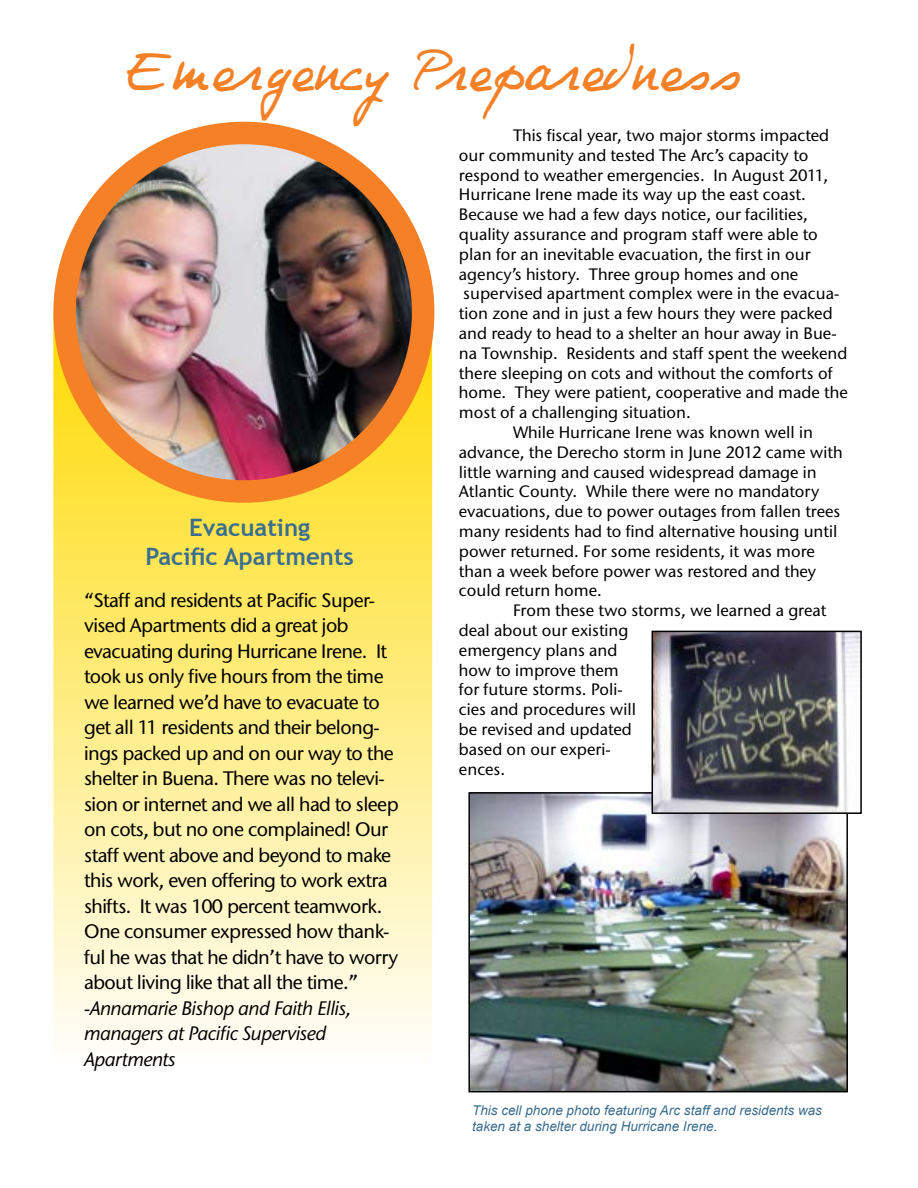
<style>
.page{position:relative;width:918px;height:1188px;background:#fff}
.page>*{position:absolute;margin:0;border:0;box-sizing:border-box;transform-origin:0 0}
.t1{font:48px "Philing";color:#f58025}
.t2{font:700 24px/28.8px "Trebuchet MS";color:#3b6e8f;text-align:center}
.t3{font:500 19.5px/25.5px "Stone Sans ITC Std";letter-spacing:-.03em;color:#000}
.t4{font:500 16.5px "Stone Sans ITC Std";color:#000}
.t5{font:italic 13.5px/16.2px "Arial";color:#3b6e8f}
.s1{font-style:italic}
</style>
<div class="page">
<svg style="left:53px;top:326px;width:379px;height:715px;background:#feef96"></svg>
<img style="left:65px;top:142px;width:358px;height:344px">
<div style="left:53px;top:122px;width:381px;height:381px;border:22px solid #f58025;border-radius:50%"></div>
<img style="left:471px;top:795px;width:374px;height:294px">
<div style="left:468px;top:792px;width:380px;height:300px;border:2px solid #000"></div>
<img style="left:655px;top:634px;width:204px;height:177px">
<div style="left:652px;top:631px;width:210px;height:183px;border:2px solid #000"></div>
<h1 class="t1" style="left:127px;top:45px;width:617px">Emergency Preparedness</h1>
<p class="t4" style="left:513px;top:125px;width:318px">This fiscal year, two major storms impacted</p>
<p class="t4" style="left:459px;top:145px;width:351px">our community and tested The Arc’s capacity to</p>
<p class="t4" style="left:459px;top:165px;width:371px">respond to weather emergencies. In August 2011,</p>
<p class="t4" style="left:459px;top:184px;width:348px">Hurricane Irene made its way up the east coast.</p>
<p class="t4" style="left:459px;top:204px;width:351px">Because we had a few days notice, our facilities,</p>
<p class="t4" style="left:459px;top:224px;width:360px">quality assurance and program staff were able to</p>
<p class="t4" style="left:459px;top:244px;width:353px">plan for an inevitable evacuation, the first in our</p>
<p class="t4" style="left:459px;top:264px;width:341px">agency’s history. Three group homes and one</p>
<p class="t4" style="left:463px;top:283px;width:377px">supervised apartment complex were in the evacua-</p>
<p class="t4" style="left:459px;top:303px;width:375px">tion zone and in just a few hours they were packed</p>
<p class="t4" style="left:459px;top:323px;width:379px">and ready to head to a shelter an hour away in Bue-</p>
<p class="t4" style="left:459px;top:343px;width:390px">na Township. Residents and staff spent the weekend</p>
<p class="t4" style="left:459px;top:363px;width:375px">there sleeping on cots and without the comforts of</p>
<p class="t4" style="left:459px;top:382px;width:390px">home. They were patient, cooperative and made the</p>
<p class="t4" style="left:459px;top:402px;width:233px">most of a challenging situation.</p>
<p class="t4" style="left:513px;top:422px;width:301px">While Hurricane Irene was known well in</p>
<p class="t4" style="left:459px;top:442px;width:385px">advance, the Derecho storm in June 2012 came with</p>
<p class="t4" style="left:459px;top:462px;width:359px">little warning and caused widespread damage in</p>
<p class="t4" style="left:459px;top:481px;width:362px">Atlantic County. While there were no mandatory</p>
<p class="t4" style="left:459px;top:501px;width:383px">evacuations, due to power outages from fallen trees</p>
<p class="t4" style="left:459px;top:521px;width:380px">many residents had to find alternative housing until</p>
<p class="t4" style="left:459px;top:541px;width:358px">power returned. For some residents, it was more</p>
<p class="t4" style="left:459px;top:561px;width:359px">than a week before power was restored and they</p>
<p class="t4" style="left:459px;top:580px;width:144px">could return home.</p>
<p class="t4" style="left:513px;top:600px;width:315px">From these two storms, we learned a great</p>
<p class="t4" style="left:459px;top:620px;width:171px">deal about our existing</p>
<p class="t4" style="left:459px;top:640px;width:160px">emergency plans and</p>
<p class="t4" style="left:459px;top:660px;width:161px">how to improve them</p>
<p class="t4" style="left:459px;top:679px;width:165px">for future storms. Poli-</p>
<p class="t4" style="left:459px;top:699px;width:179px">cies and procedures will</p>
<p class="t4" style="left:459px;top:719px;width:174px">be revised and updated</p>
<p class="t4" style="left:459px;top:739px;width:153px">based on our experi-</p>
<p class="t4" style="left:459px;top:759px;width:48px">ences.</p>
<h2 class="t2" style="left:145px;top:513px;width:210px">Evacuating<br>Pacific Apartments</h2>
<p class="t3" style="left:84px;top:587px;width:316px">“Staff and residents at Pacific Super&shy;vised Apartments did a great job evacuating during Hurricane Irene. It took us only five hours from the time we learned we’d have to evacuate to get all 11 residents and their belong&shy;ings packed up and on our way to the shelter in Buena. There was no televi&shy;sion or internet and we all had to sleep on cots, but no one complained! Our staff went above and beyond to make this work, even offering to work extra shifts. It was 100 percent teamwork.<br>One consumer expressed how thank&shy;ful he was that he didn’t have to worry about living like that all the time.” -<span class="s1">Annamarie Bishop and Faith Ellis, managers at Pacific Supervised Apartments</span></p>
<p class="t5" style="left:472px;top:1102px;width:351px">This cell phone photo featuring Arc staff and residents was taken at a shelter during Hurricane Irene.</p>
</div>
